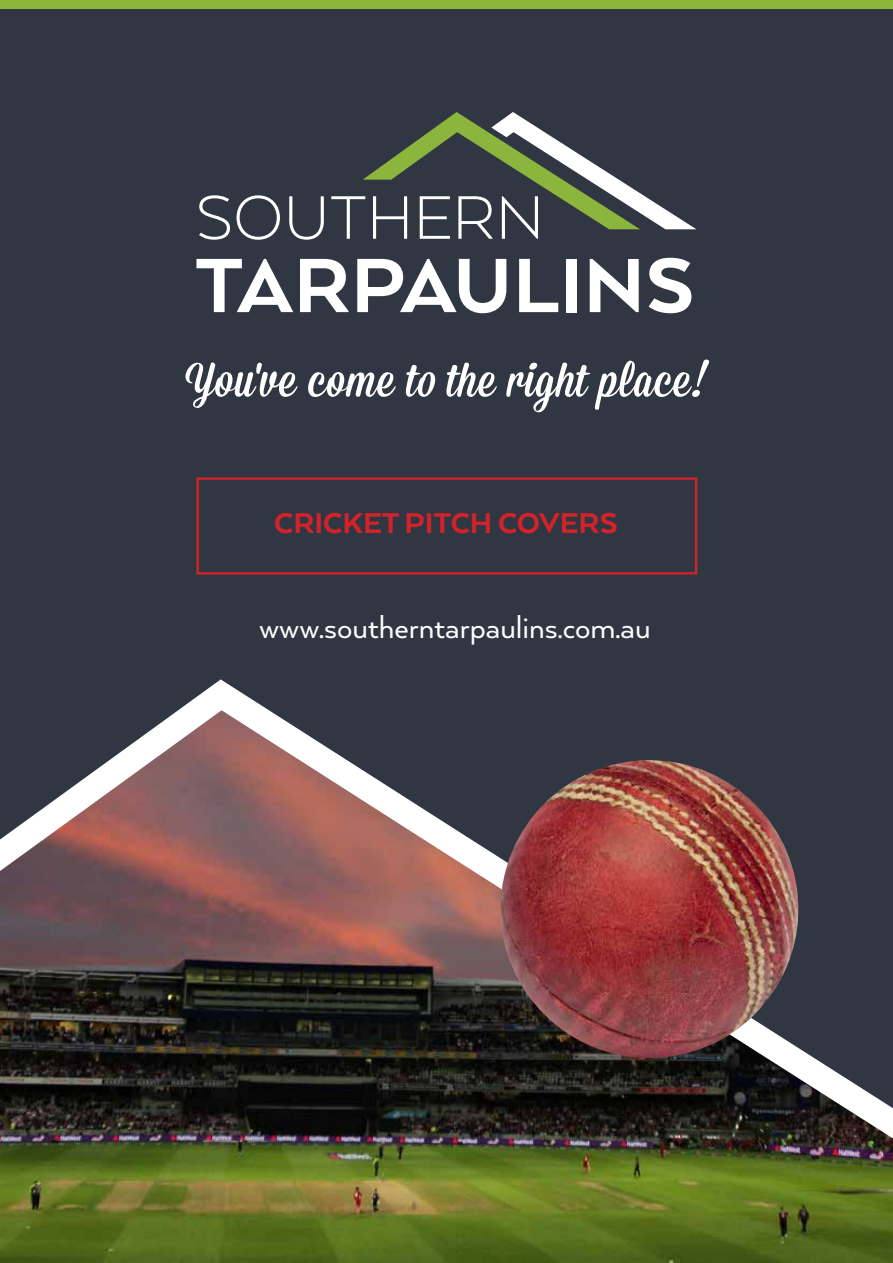
<style>
.page{position:relative;width:893px;height:1263px;background:#303642}
.page>*{position:absolute;margin:0;border:0;box-sizing:border-box;transform-origin:0 0}
.t1{font:47.85px "Mission Script";letter-spacing:.01em;color:#fff;scale:1.1 1}
.t2{font:34.35px "Arquitecta";color:#fff}
.t3{font:800 33px "Arquitecta";color:#d2232a}
</style>
<div class="page">
<svg style="left:199px;top:195px;width:31px;height:45px"></svg>
<svg style="left:237px;top:195px;width:43px;height:45px"></svg>
<svg style="left:289px;top:196px;width:35px;height:44px"></svg>
<svg style="left:196px;top:259px;width:97px;height:53px"></svg>
<svg style="left:300px;top:259px;width:49px;height:53px"></svg>
<svg style="left:357px;top:259px;width:149px;height:54px"></svg>
<svg style="left:519px;top:259px;width:39px;height:53px"></svg>
<div style="left:566px;top:259px;width:11px;height:53px;background:#fff"></div>
<svg style="left:590px;top:259px;width:49px;height:53px"></svg>
<svg style="left:649px;top:258px;width:42px;height:55px"></svg>
<svg style="left:331px;top:112px;width:365px;height:127px"></svg>
<div style="left:196px;top:477px;width:501px;height:97px;border:2px solid #d2232a"></div>
<div style="left:0;top:0;width:893px;height:8px;background:#8cb53d"></div>
<img style="left:0;top:679px;width:893px;height:584px">
<img style="left:500px;top:760px;width:298px;height:298px;border-radius:149px">
<h1 class="t1" style="left:185px;top:351px;width:476px">You've come to the right place!</h1>
<p class="t3" style="left:274px;top:502px;width:345px">CRICKET PITCH COVERS</p>
<p class="t2" style="left:259px;top:606px;width:393px">www.southerntarpaulins.com.au</p>
</div>
